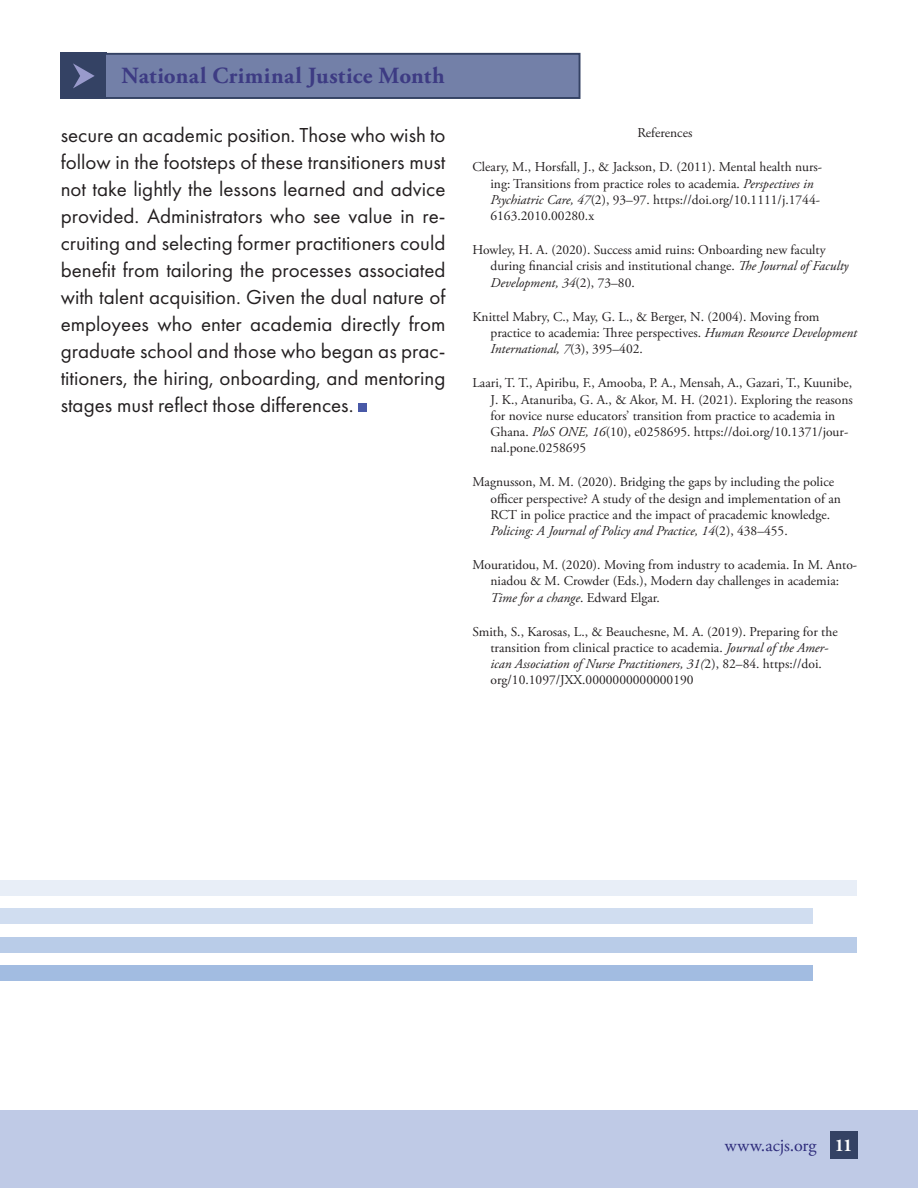
<style>
.page{position:relative;width:918px;height:1188px;background:#fff}
.page>*{position:absolute;margin:0;border:0;box-sizing:border-box;transform-origin:0 0}
.Section__Head{font:700 23.1px "Adobe Garamond Pro";letter-spacing:.015em;color:#3d3b83}
.t1{font:21px/27px "Futura PT";color:#231f20;text-align:justify}
.Body{font:18px "Adobe Garamond Pro";color:#2d2b7b}
.Body-2{font:700 18px "Adobe Garamond Pro";color:#fff}
.t2{font:13.5px/16.2px "Adobe Garamond Pro";color:#231f20}
.s1{font-style:italic}
</style>
<div class="page">
<div style="left:358px;top:403px;width:9px;height:9px;background:#4959a7"></div>
<div style="left:61px;top:53px;width:46px;height:46px;background:#344264"></div>
<svg style="left:73px;top:63px;width:22px;height:25px"></svg>
<div style="left:104px;top:53px;width:477px;height:46px;background:#7380a8;border:2px solid #344264"></div>
<div style="left:0;top:1110px;width:918px;height:78px;background:#bfcae6"></div>
<div style="left:830px;top:1131px;width:27px;height:27px;background:#344264"></div>
<div style="left:1px;top:965px;width:812px;height:16px;background:#a2bce1"></div>
<div style="left:1px;top:937px;width:856px;height:15px;background:#b9cce8"></div>
<div style="left:1px;top:908px;width:812px;height:16px;background:#d0ddf0"></div>
<div style="left:0;top:880px;width:857px;height:16px;background:#e8eef7"></div>
<p class="Section__Head" style="left:121px;top:62px;width:325px">National Criminal Justice Month</p>
<p class="t1" style="left:61px;top:121px;width:386px">secure an academic position. Those who wish to follow in the footsteps of these transitioners must not take lightly the lessons learned and advice provided. Administrators who see value in re&shy;cruiting and selecting former practitioners could benefit from tailoring the processes associated with talent acquisition. Given the dual nature of employees who enter academia directly from graduate school and those who began as prac&shy;titioners, the hiring, onboarding, and mentoring stages must reflect those differences.</p>
<p class="t2" style="left:637px;top:125px;width:57px">References</p>
<p class="t2" style="left:490px;top:160px;width:333px;text-indent:-18px">Cleary, M., Horsfall, J., &amp; Jackson, D. (2011). Mental health nurs&shy;ing: Transitions from practice roles to academia. <span class="s1">Perspectives in Psychiatric Care, 47</span>(2), 93–97. https://doi.org/10.1111/j.1744- 6163.2010.00280.x</p>
<p class="t2" style="left:490px;top:242px;width:360px;text-indent:-18px">Howley, H. A. (2020). Success amid ruins: Onboarding new faculty during financial crisis and institutional change. <span class="s1">The Journal of Faculty<br>Development, 34</span>(2), 73–80.</p>
<p class="t2" style="left:490px;top:309px;width:368px;text-indent:-18px">Knittel Mabry, C., May, G. L., &amp; Berger, N. (2004). Moving from practice to academia: Three perspectives. <span class="s1">Human Resource Development<br>International, 7</span>(3), 395–402.</p>
<p class="t2" style="left:490px;top:376px;width:364px;text-indent:-18px">Laari, T. T., Apiribu, F., Amooba, P. A., Mensah, A., Gazari, T., Kuunibe, J. K., Atanuriba, G. A., &amp; Akor, M. H. (2021). Exploring the reasons for novice nurse educators’ transition from practice to academia in Ghana. <span class="s1">PloS ONE, 16</span>(10), e0258695. https://doi.org/10.1371/jour&shy;nal.pone.0258695</p>
<p class="t2" style="left:490px;top:475px;width:352px;text-indent:-18px">Magnusson, M. M. (2020). Bridging the gaps by including the police officer perspective? A study of the design and implementation of an RCT in police practice and the impact of pracademic knowledge.<br><span class="s1">Policing: A Journal of Policy and Practice, 14</span>(2), 438–455.</p>
<p class="t2" style="left:490px;top:557px;width:368px;text-indent:-18px">Mouratidou, M. (2020). Moving from industry to academia. In M. Anto&shy;niadou &amp; M. Crowder (Eds.), Modern day challenges in academia:<br><span class="s1">Time for a change</span>. Edward Elgar.</p>
<p class="t2" style="left:490px;top:624px;width:349px;text-indent:-18px">Smith, S., Karosas, L., &amp; Beauchesne, M. A. (2019). Preparing for the transition from clinical practice to academia. <span class="s1">Journal of the Amer&shy;ican Association of Nurse Practitioners, 31(</span>2), 82–84. https://doi. org/10.1097/JXX.0000000000000190</p>
<p class="Body" style="left:725px;top:1134px;width:93px">www.acjs.org</p>
<p class="Body-2" style="left:835px;top:1135px;width:19px">11</p>
</div>
